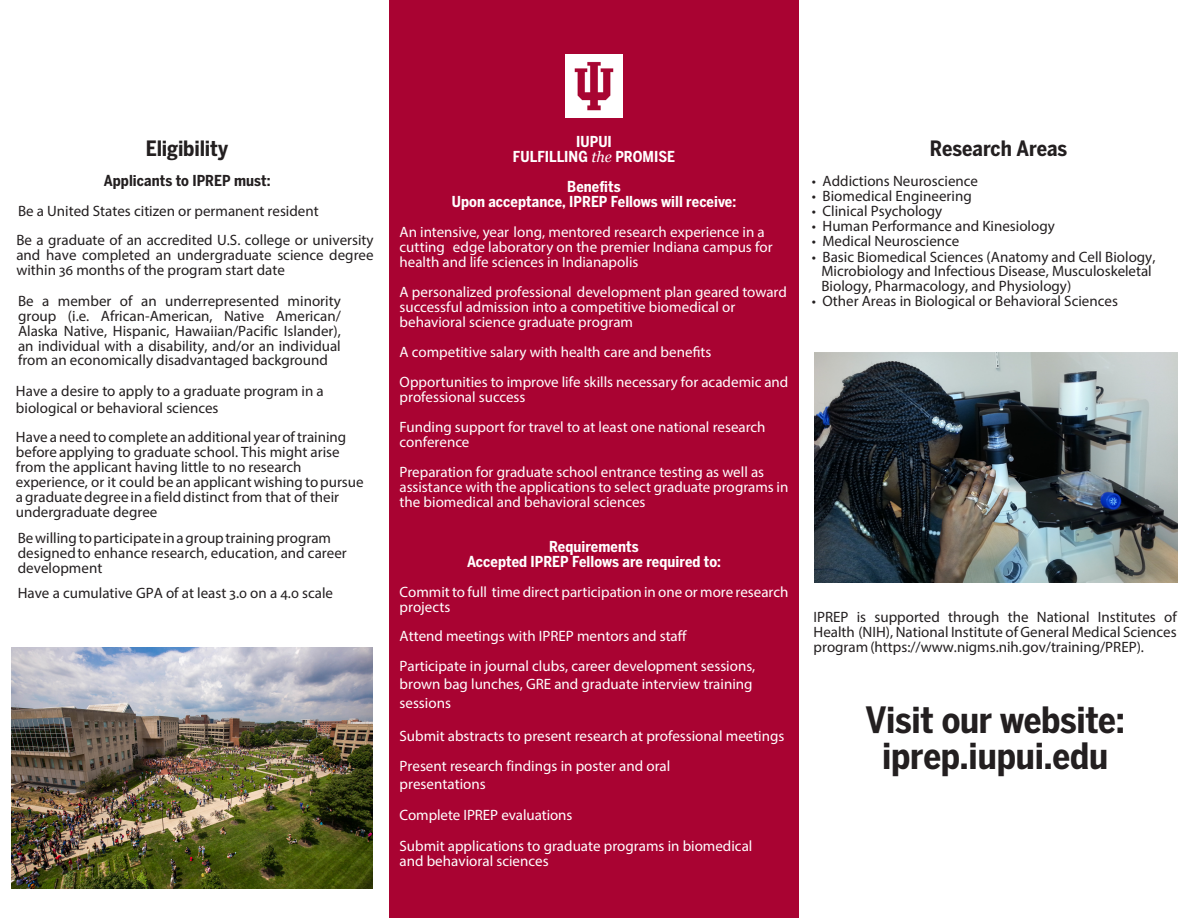
<style>
.page{position:relative;width:1188px;height:918px;background:#fff}
.page>*{position:absolute;margin:0;border:0;box-sizing:border-box;transform-origin:0 0}
.t1{font:700 36px/36px "Benton Sans Cond";letter-spacing:-.01em;color:#231f20;text-align:center}
.t2{font:700 21px "Benton Sans Cond";letter-spacing:-.005em;color:#231f20}
.t3{font:15px/15px "Myriad Pro";color:#231f20}
.t4{font:15px/15px "Myriad Pro";color:#fff}
.t5{font:700 15px/15px "Benton Sans Cond";letter-spacing:.005em;color:#fff;text-align:center}
.t6{font:700 15px "Benton Sans Cond";letter-spacing:.005em;color:#231f20}
.s1{font-family:"Georgia";font-weight:400;font-style:italic}
</style>
<div class="page">
<div style="left:389px;top:0;width:410px;height:918px;background:#a90332"></div>
<img style="left:566px;top:55px;width:56px;height:63px">
<img style="left:12px;top:648px;width:361px;height:240px">
<img style="left:815px;top:353px;width:363px;height:230px">
<h3 class="t2" style="left:146px;top:135px;width:84px">Eligibility</h3>
<h4 class="t6" style="left:104px;top:171px;width:168px">Applicants to IPREP must:</h4>
<p class="t3" style="left:18px;top:203px;width:302px">Be a United States citizen or permanent resident</p>
<p class="t3" style="left:16px;top:233px;width:359px;text-align:justify">Be a graduate of an accredited U.S. college or university and have completed an undergraduate science degree within 36 months of the program start date</p>
<p class="t3" style="left:18px;top:293px;width:324px;text-align:justify">Be a member of an underrepresented minority group (i.e. African-American, Native American/ Alaska Native, Hispanic, Hawaiian/Pacific Islander), an individual with a disability, and/or an individual from an economically disadvantaged background</p>
<p class="t3" style="left:16px;top:382px;width:309px;line-height:17.4px">Have a desire to apply to a graduate program in a biological or behavioral sciences</p>
<p class="t3" style="left:16px;top:429px;width:349px">Have a need to complete an additional year of training before applying to graduate school. This might arise from the applicant having little to no research experience, or it could be an applicant wishing to pursue a graduate degree in a field distinct from that of their undergraduate degree</p>
<p class="t3" style="left:18px;top:531px;width:331px">Be willing to participate in a group training program designed to enhance research, education, and career development</p>
<p class="t3" style="left:18px;top:586px;width:317px">Have a cumulative GPA of at least 3.0 on a 4.0 scale</p>
<h4 class="t5" style="left:513px;top:134px;width:164px">IUPUI<br>FULFILLING <span class="s1">the</span> PROMISE</h4>
<h4 class="t5" style="left:452px;top:179px;width:286px">Benefits<br>Upon acceptance, IPREP Fellows will receive:</h4>
<p class="t4" style="left:400px;top:224px;width:375px">An intensive, year long, mentored research experience in a cutting edge laboratory on the premier Indiana campus for health and life sciences in Indianapolis</p>
<p class="t4" style="left:400px;top:284px;width:389px">A personalized professional development plan geared toward successful admission into a competitive biomedical or behavioral science graduate program</p>
<p class="t4" style="left:400px;top:344px;width:313px">A competitive salary with health care and benefts</p>
<p class="t4" style="left:400px;top:374px;width:390px">Opportunities to improve life skills necessary for academic and professional success</p>
<p class="t4" style="left:400px;top:419px;width:367px">Funding support for travel to at least one national research conference</p>
<p class="t4" style="left:400px;top:464px;width:390px">Preparation for graduate school entrance testing as well as assistance with the applications to select graduate programs in the biomedical and behavioral sciences</p>
<h4 class="t5" style="left:467px;top:539px;width:255px">Requirements<br>Accepted IPREP Fellows are required to:</h4>
<p class="t4" style="left:400px;top:584px;width:390px">Commit to full time direct participation in one or more research projects</p>
<p class="t4" style="left:400px;top:628px;width:289px">Attend meetings with IPREP mentors and staff</p>
<p class="t4" style="left:400px;top:657px;width:357px;line-height:18.3px">Participate in journal clubs, career development sessions, brown bag lunches, GRE and graduate interview training sessions</p>
<p class="t4" style="left:400px;top:728px;width:386px">Submit abstracts to present research at professional meetings</p>
<p class="t4" style="left:400px;top:756px;width:272px;line-height:18px">Present research findings in poster and oral presentations</p>
<p class="t4" style="left:400px;top:807px;width:174px">Complete IPREP evaluations</p>
<p class="t4" style="left:400px;top:839px;width:354px">Submit applications to graduate programs in biomedical and behavioral sciences</p>
<h3 class="t2" style="left:930px;top:135px;width:139px">Research Areas</h3>
<p class="t3" style="left:812px;top:173px;width:168px">• Addictions Neuroscience</p>
<p class="t3" style="left:812px;top:188px;width:161px">• Biomedical Engineering</p>
<p class="t3" style="left:812px;top:203px;width:132px">• Clinical Psychology</p>
<p class="t3" style="left:812px;top:218px;width:244px">• Human Performance and Kinesiology</p>
<p class="t3" style="left:812px;top:233px;width:149px">• Medical Neuroscience</p>
<p class="t3" style="left:822px;top:250px;width:335px;line-height:14.4px;text-indent:-10px">• Basic Biomedical Sciences (Anatomy and Cell Biology,<br>Microbiology and Infectious Disease, Musculoskeletal<br>Biology, Pharmacology, and Physiology)</p>
<p class="t3" style="left:812px;top:293px;width:307px">• Other Areas in Biological or Behavioral Sciences</p>
<p class="t3" style="left:814px;top:610px;width:365px;text-align:justify">IPREP is supported through the National Institutes of Health (NIH), National Institute of General Medical Sciences program (https://www.nigms.nih.gov/training/PREP).</p>
<h1 class="t1" style="left:865px;top:703px;width:261px">Visit our website: iprep.iupui.edu</h1>
</div>
